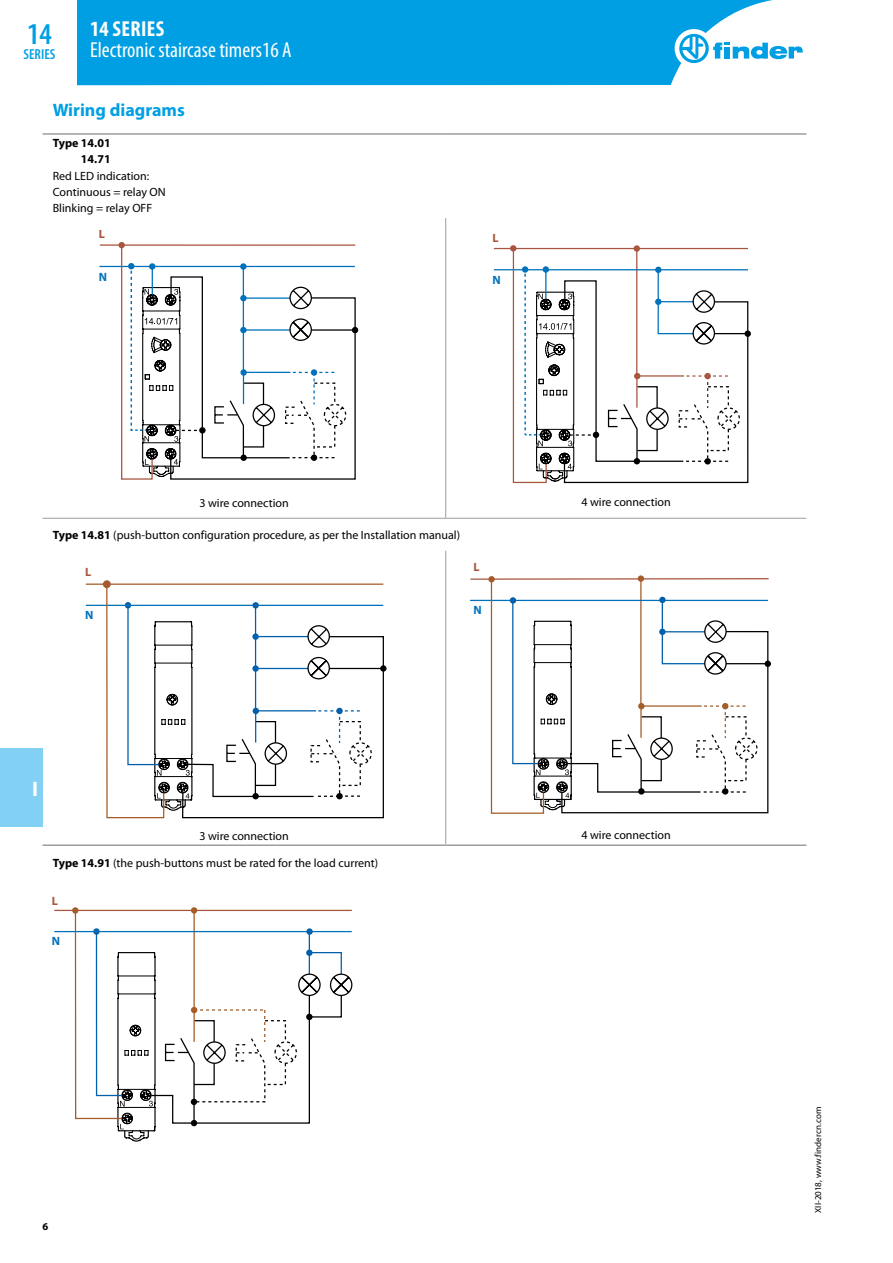
<style>
.page{position:relative;width:893px;height:1263px;background:#fff}
.page>*{position:absolute;margin:0;border:0;box-sizing:border-box;transform-origin:0 0}
.t1{font:600 condensed 30.3px "Myriad Pro";color:#009fe3}
.t2{font:condensed 21.75px "Myriad Pro";color:#fff}
.t3{font:700 condensed 21.75px "Myriad Pro";letter-spacing:.02em;color:#fff}
.t4{font:700 21px "Myriad Pro";color:#fff}
.t5{font:700 18px "Myriad Pro";color:#009fe3}
.t6{font:600 condensed 14.55px "Myriad Pro";color:#009fe3}
.t7{font:12px/16.2px "Myriad Pro";color:#000}
.t8{font:700 12px/16.2px "Myriad Pro";color:#000;text-align:right}
.t9{font:700 12px "Myriad Pro";color:#0072bb}
.t10{font:700 12px "Myriad Pro";color:#a8563f}
.t11{font:700 10.5px "Myriad Pro";color:#000}
.t12{font:9px "Myriad Pro";color:#000}
.s1{font-weight:700}
</style>
<div class="page">
<div style="left:0;top:748px;width:43px;height:79px;background:#83d0f5"></div>
<div style="left:77px;top:0;width:696px;height:85px;background:#009fe3"></div>
<div style="left:675px;top:29px;width:38px;height:39px;background:#fff;border-radius:50%"></div>
<svg style="left:679px;top:34px;width:124px;height:29px"></svg>
<hr style="left:43px;top:133px;width:403px;height:2px;background:#9d9d9c">
<hr style="left:446px;top:133px;width:360px;height:2px;background:#9d9d9c">
<hr style="left:43px;top:518px;width:403px;height:1px;background:#9d9d9c">
<hr style="left:446px;top:518px;width:360px;height:1px;background:#9d9d9c">
<hr style="left:445px;top:218px;width:1px;height:300px;background:#9d9d9c">
<hr style="left:445px;top:551px;width:1px;height:293px;background:#9d9d9c">
<hr style="left:43px;top:844px;width:403px;height:2px;background:#9d9d9c">
<hr style="left:446px;top:844px;width:360px;height:2px;background:#9d9d9c">
<div style="left:118px;top:242px;width:7px;height:6px;background:#a8563f;border-radius:50%"></div>
<hr style="left:100px;top:244px;width:255px;height:2px;background:#a8563f">
<hr style="left:99px;top:266px;width:256px;height:1px;background:#0072bb">
<svg style="left:120px;top:244px;width:238px;height:236px"></svg>
<div style="left:510px;top:245px;width:6px;height:7px;background:#a8563f;border-radius:50%"></div>
<hr style="left:494px;top:248px;width:254px;height:1px;background:#a8563f">
<div style="left:634px;top:245px;width:6px;height:7px;background:#a8563f;border-radius:50%"></div>
<hr style="left:494px;top:269px;width:254px;height:1px;background:#0072bb">
<svg style="left:512px;top:247px;width:237px;height:236px"></svg>
<hr style="left:86px;top:583px;width:297px;height:2px;background:#a45d28">
<div style="left:103px;top:580px;width:8px;height:8px;border:2px solid #a45d28;border-radius:50%"></div>
<hr style="left:86px;top:605px;width:297px;height:1px;background:#0072bb">
<svg style="left:104px;top:581px;width:281px;height:237px"></svg>
<svg style="left:488px;top:576px;width:7px;height:6px"></svg>
<hr style="left:470px;top:578px;width:299px;height:2px;background:#a8563f">
<div style="left:638px;top:575px;width:6px;height:7px;background:#a45d28;border-radius:50%"></div>
<hr style="left:470px;top:600px;width:298px;height:1px;background:#0072bb">
<svg style="left:490px;top:578px;width:281px;height:236px"></svg>
<hr style="left:54px;top:910px;width:298px;height:1px;background:#a8563f">
<hr style="left:54px;top:931px;width:298px;height:1px;background:#0072bb">
<svg style="left:74px;top:907px;width:278px;height:235px"></svg>
<h1 class="t1" style="left:27px;top:17px;width:26px">14</h1>
<p class="t6" style="left:24px;top:46px;width:33px">SERIES</p>
<h2 class="t3" style="left:90px;top:16px;width:76px">14 SERIES</h2>
<h2 class="t2" style="left:90px;top:37px;width:203px">Electronic staircase timers16 A</h2>
<h3 class="t5" style="left:53px;top:98px;width:134px">Wiring diagrams</h3>
<p class="t8" style="left:53px;top:135px;width:59px">Type 14.01<br>14.71</p>
<p class="t7" style="left:53px;top:167px;width:114px">Red LED indication:<br>Continuous = relay ON<br>Blinking = relay OFF</p>
<p class="t10" style="left:99px;top:227px;width:8px">L</p>
<p class="t9" style="left:99px;top:269px;width:10px">N</p>
<p class="t10" style="left:492px;top:230px;width:8px">L</p>
<p class="t9" style="left:492px;top:272px;width:10px">N</p>
<p class="t7" style="left:199px;top:494px;width:91px">3 wire connection</p>
<p class="t7" style="left:53px;top:527px;width:409px"><span class="s1">Type 14.81</span> (push-button configuration procedure, as per the Installation manual)</p>
<p class="t10" style="left:85px;top:564px;width:8px">L</p>
<p class="t9" style="left:85px;top:607px;width:10px">N</p>
<p class="t10" style="left:473px;top:559px;width:8px">L</p>
<p class="t9" style="left:473px;top:602px;width:10px">N</p>
<h3 class="t4" style="left:32px;top:775px;width:7px">I</h3>
<p class="t7" style="left:199px;top:827px;width:91px">3 wire connection</p>
<p class="t7" style="left:53px;top:855px;width:327px"><span class="s1">Type 14.91</span> (the push-buttons must be rated for the load current)</p>
<p class="t10" style="left:52px;top:893px;width:8px">L</p>
<p class="t9" style="left:52px;top:933px;width:10px">N</p>
<p class="t7" style="left:581px;top:494px;width:91px">4 wire connection</p>
<p class="t7" style="left:581px;top:826px;width:91px">4 wire connection</p>
<p class="t11" style="left:43px;top:1219px;width:7px">6</p>
<p class="t12" style="left:812px;top:1213px;width:107px;rotate:-90deg">XII-2018, www.findercn.com</p>
</div>
